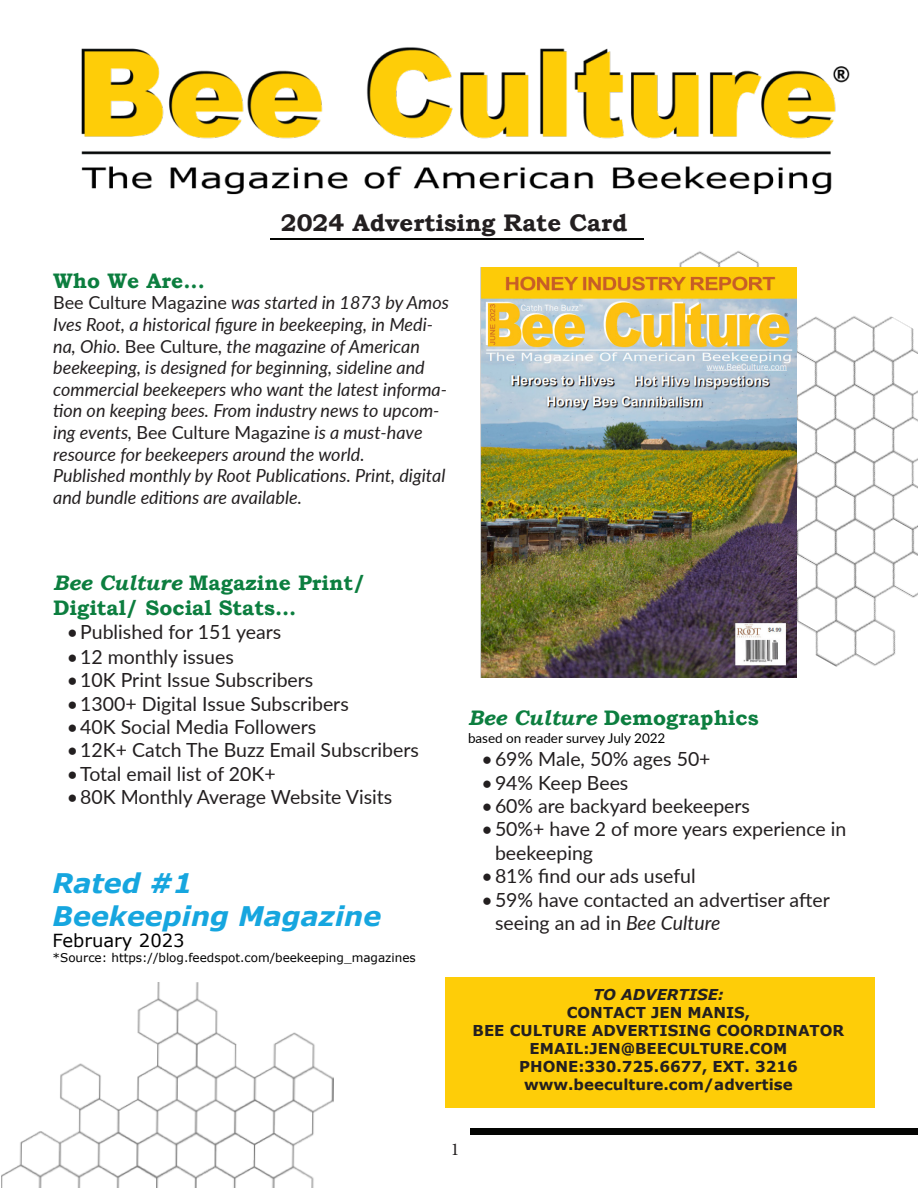
<style>
.page{position:relative;width:918px;height:1188px;background:#fff}
.page>*{position:absolute;margin:0;border:0;box-sizing:border-box;transform-origin:0 0}
.t1{font:italic 700 27px "Verdana";color:#16a6df}
.t2{font:700 24px "Bookman Old Style";color:#231f20}
.t3{font:700 21px "Bookman Old Style";color:#0c7e3f}
.t4{font:19.5px/23.4px "Lato";color:#231f20}
.t5{font:italic 18px/21.6px "Lato";color:#231f20}
.t6{font:18px "Verdana";color:#000}
.t7{font:18px "Minion Pro";color:#231f20}
.t8{font:700 15px/18px "Verdana";color:#231f20;text-align:center}
.t9{font:italic 700 15px "Verdana";color:#231f20}
.t10{font:13.5px "Lato";color:#000}
.t11{font:12px "Verdana";color:#000}
.s1{font-style:normal}
.s2{font-style:italic}
</style>
<div class="page">
<img style="left:1px;top:982px;width:333px;height:206px">
<img style="left:532px;top:239px;width:386px;height:439px">
<hr style="left:270px;top:238px;width:374px;height:1px;background:#040503">
<div style="left:445px;top:978px;width:430px;height:130px;background:#fecd08"></div>
<div style="left:470px;top:1128px;width:448px;height:7px;background:#040503"></div>
<img style="left:81px;top:47px;width:769px;height:148px">
<img style="left:481px;top:268px;width:316px;height:409px">
<p class="t2" style="left:281px;top:206px;width:348px">2024 Advertising Rate Card</p>
<p class="t3" style="left:53px;top:265px;width:153px">Who We Are...</p>
<p class="t5" style="left:53px;top:291px;width:397px"><span class="s1">Bee Culture Magazine</span> was started in 1873 by Amos Ives Root, a historical figure in beekeeping, in Medi&shy;na, Ohio. <span class="s1">Bee Culture</span>, the magazine of American beekeeping, is designed for beginning, sideline and commercial beekeepers who want the latest informa&shy;tion on keeping bees. From industry news to upcom&shy;ing events, <span class="s1">Bee Culture Magazine</span> is a must-have resource for beekeepers around the world.</p>
<p class="t5" style="left:53px;top:464px;width:394px">Published monthly by Root Publications. Print, digital and bundle editions are available.</p>
<p class="t3" style="left:53px;top:568px;width:314px"><span class="s2">Bee Culture</span> Magazine Print/</p>
<p class="t3" style="left:53px;top:593px;width:245px">Digital/ Social Stats...</p>
<p class="t4" style="left:67px;top:619px;width:216px">•Published for 151 years</p>
<p class="t4" style="left:67px;top:644px;width:169px">•12 monthly issues</p>
<p class="t4" style="left:67px;top:668px;width:248px">•10K Print Issue Subscribers</p>
<p class="t4" style="left:67px;top:691px;width:284px">•1300+ Digital Issue Subscribers</p>
<p class="t4" style="left:67px;top:714px;width:251px">•40K Social Media Followers</p>
<p class="t4" style="left:67px;top:738px;width:354px">•12K+ Catch The Buzz Email Subscribers</p>
<p class="t4" style="left:67px;top:761px;width:210px">•Total email list of 20K+</p>
<p class="t4" style="left:67px;top:785px;width:327px">•80K Monthly Average Website Visits</p>
<p class="t1" style="left:52px;top:864px;width:142px">Rated #1</p>
<p class="t1" style="left:52px;top:897px;width:330px">Beekeeping Magazine</p>
<p class="t6" style="left:52px;top:928px;width:134px">February 2023</p>
<p class="t11" style="left:52px;top:949px;width:365px">*Source: https://blog.feedspot.com/beekeeping_magazines</p>
<p class="t3" style="left:468px;top:702px;width:292px"><span class="s2">Bee Culture</span> Demographics</p>
<p class="t10" style="left:468px;top:728px;width:199px">based on reader survey July 2022</p>
<p class="t4" style="left:482px;top:747px;width:231px">•69% Male, 50% ages 50+</p>
<p class="t4" style="left:482px;top:770px;width:148px">•94% Keep Bees</p>
<p class="t4" style="left:482px;top:793px;width:270px">•60% are backyard beekeepers</p>
<p class="t4" style="left:495px;top:817px;width:353px;text-indent:-14px">•50%+ have 2 of more years experience in beekeeping</p>
<p class="t4" style="left:482px;top:864px;width:216px">•81% find our ads useful</p>
<p class="t4" style="left:495px;top:887px;width:336px;text-indent:-14px">•59% have contacted an advertiser after seeing an ad in <span class="s2">Bee Culture</span></p>
<p class="t9" style="left:593px;top:984px;width:132px">TO ADVERTISE:</p>
<p class="t8" style="left:567px;top:1003px;width:185px">CONTACT JEN MANIS,</p>
<p class="t8" style="left:473px;top:1021px;width:373px">BEE CULTURE ADVERTISING COORDINATOR</p>
<p class="t8" style="left:519px;top:1039px;width:280px">EMAIL:JEN@BEECULTURE.COM<br>PHONE:330.725.6677, EXT. 3216</p>
<p class="t8" style="left:524px;top:1075px;width:270px">www.beeculture.com/advertise</p>
<p class="t7" style="left:451px;top:1137px;width:10px">1</p>
</div>
